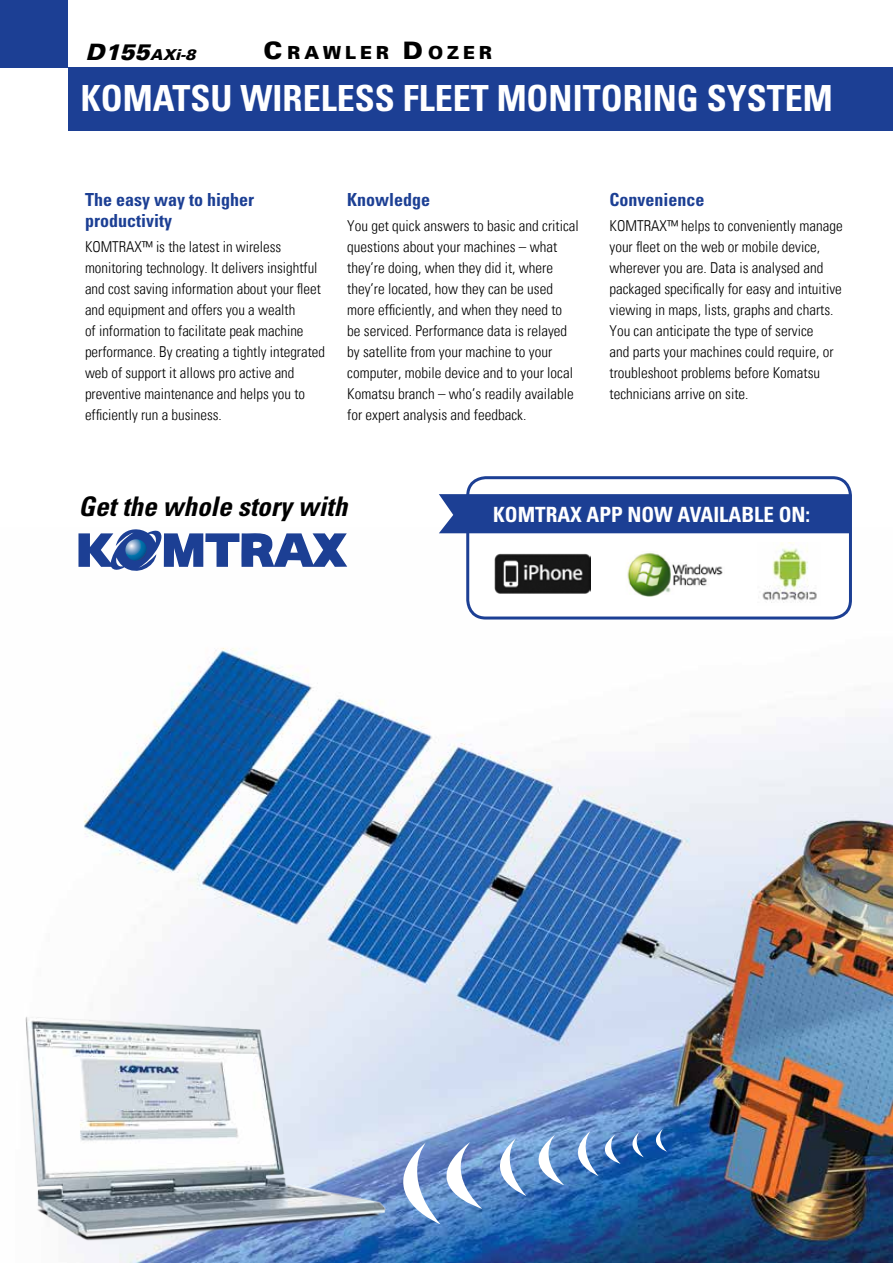
<style>
.page{position:relative;width:893px;height:1263px;background:#fff}
.page>*{position:absolute;margin:0;border:0;box-sizing:border-box;transform-origin:0 0}
.t1{font:700 condensed 36px "Univers";color:#fff}
.t2{font:italic 700 condensed 27px "Univers";color:#000}
.t3{font:700 condensed 21px "Univers";color:#fff}
.t4{font:700 condensed 18px/21px "Univers";color:#1c3f94}
.t5{font:900 18px "Univers";letter-spacing:.22em;color:#000}
.t6{font:300 condensed 15px/21px "Univers";color:#000}
.t7{font:italic 900 15px "Univers";color:#000}
.s1{font-size:22.5px}
.s2{font-size:24px}
</style>
<div class="page">
<div style="left:0;top:0;width:68px;height:68px;background:#1c3f94"></div>
<img style="left:76px;top:533px;width:817px;height:730px">
<img style="left:25px;top:1005px;width:373px;height:247px">
<div style="left:468px;top:478px;width:382px;height:140px;background:#fff;border-radius:18px"></div>
<div style="left:466px;top:476px;width:386px;height:143px;border:3px solid #1c3f94;border-radius:18px"></div>
<div style="left:68px;top:67px;width:825px;height:64px;background:#1c3f94"></div>
<div style="left:439px;top:494px;width:411px;height:39px;background:#1c3f94"></div>
<img style="left:762px;top:543px;width:55px;height:60px">
<img style="left:495px;top:554px;width:95px;height:39px">
<img style="left:627px;top:552px;width:96px;height:45px">
<svg style="left:78px;top:529px;width:269px;height:47px"></svg>
<svg style="left:125px;top:539px;width:22px;height:22px"></svg>
<svg style="left:367px;top:1129px;width:300px;height:95px;background:#608dc4"></svg>
<p class="t7" style="left:86px;top:44px;width:116px"><span class="s1">D155</span>AXi-8</p>
<p class="t5" style="left:264px;top:41px;width:230px"><span class="s2">C</span>RAWLER <span class="s2">D</span>OZER</p>
<h1 class="t1" style="left:81px;top:76px;width:753px">KOMATSU WIRELESS FLEET MONITORING SYSTEM</h1>
<p class="t4" style="left:85px;top:189px;width:170px">The easy way to higher productivity</p>
<p class="t6" style="left:85px;top:236px;width:241px">KOMTRAX™ is the latest in wireless monitoring technology. It delivers insightful and cost saving information about your fleet and equipment and offers you a wealth<br>of information to facilitate peak machine performance. By creating a tightly integrated web of support it allows pro active and preventive maintenance and helps you to efficiently run a business.</p>
<p class="t4" style="left:347px;top:189px;width:85px">Knowledge</p>
<p class="t6" style="left:347px;top:215px;width:233px">You get quick answers to basic and critical questions about your machines – what they’re doing, when they did it, where they’re located, how they can be used more efficiently, and when they need to be serviced. Performance data is relayed by satellite from your machine to your computer, mobile device and to your local Komatsu branch – who’s readily available for expert analysis and feedback.</p>
<p class="t4" style="left:609px;top:189px;width:97px">Convenience</p>
<p class="t6" style="left:609px;top:215px;width:235px">KOMTRAX™ helps to conveniently manage your fleet on the web or mobile device, wherever you are. Data is analysed and packaged specifically for easy and intuitive viewing in maps, lists, graphs and charts.<br>You can anticipate the type of service<br>and parts your machines could require, or troubleshoot problems before Komatsu technicians arrive on site.</p>
<h2 class="t2" style="left:78px;top:490px;width:270px">Get the whole story with</h2>
<h3 class="t3" style="left:493px;top:502px;width:318px">KOMTRAX APP NOW AVAILABLE ON:</h3>
</div>
